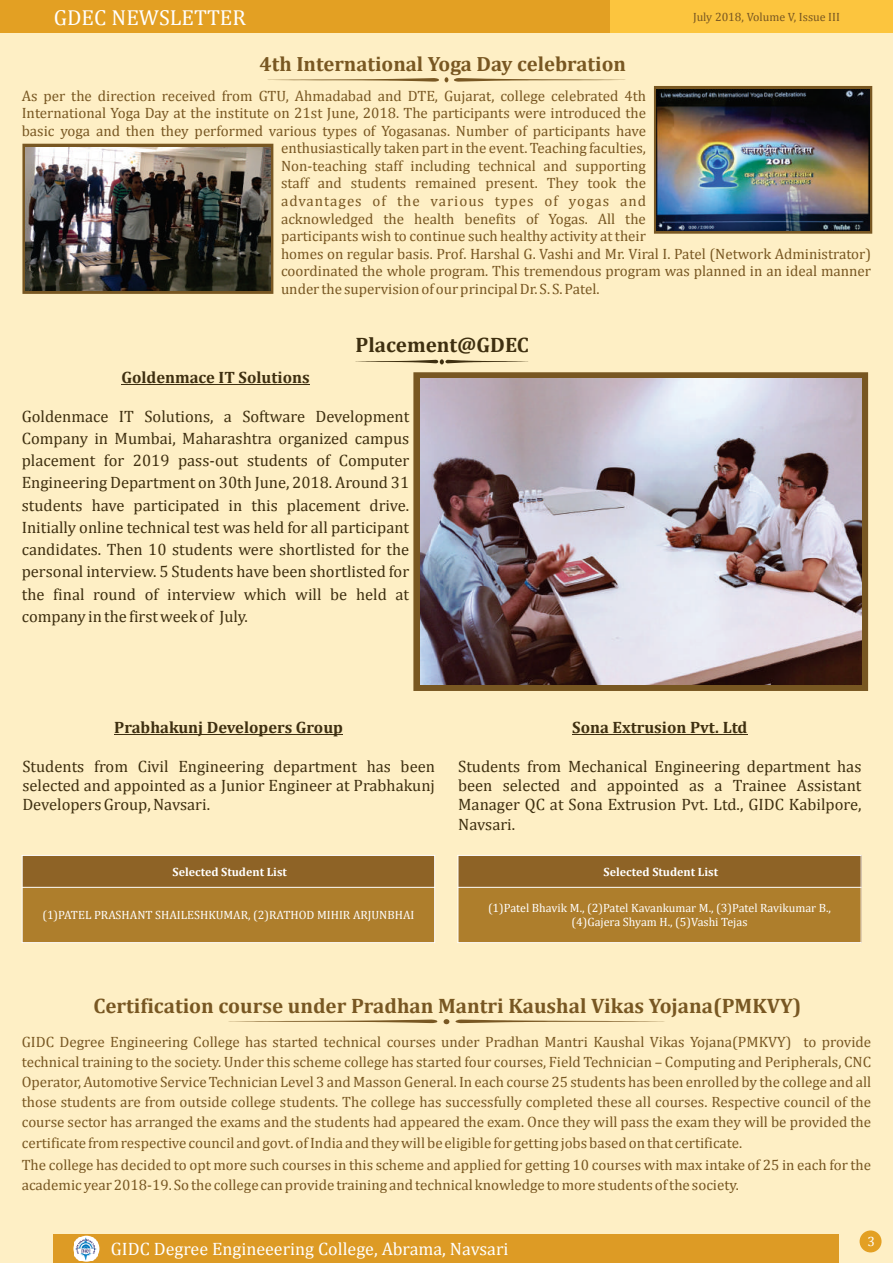
<style>
.page{position:relative;width:893px;height:1263px;background:#feefc5}
.page>*{position:absolute;margin:0;border:0;box-sizing:border-box;transform-origin:0 0}
.t1{font:21.75px "Cambria";color:#fff}
.t2{font:700 21px "Cambria";color:#785722}
.t3{font:700 21px "Cambria";color:#3e2f10}
.t4{font:700 20.7px "Cambria";color:#785722}
.t5{font:18px "Cambria";color:#fff}
.t6{font:16.5px/22.2px "Cambria";color:#3e2f10;text-align:justify}
.t7{font:700 16.5px "Cambria";color:#3e2f10}
.t8{font:15px/20.2px "Cambria";color:#785722;text-align:justify}
.t9{font:15px "Cambria";letter-spacing:.065em;color:#785722}
.t10{font:13.5px "Cambria";color:#fff}
.t11{font:12px/14.1px "Cambria";color:#fff;text-align:center}
.t12{font:700 12px "Cambria";color:#fff}
.t13{font:12px "Cambria";color:#785722}
</style>
<div class="page">
<div style="left:0;top:0;width:611px;height:33px;background:#e3a023"></div>
<div style="left:611px;top:0;width:282px;height:33px;background:#fcc53e"></div>
<div style="left:53px;top:1234px;width:786px;height:29px;background:#dd9b25"></div>
<div style="left:860px;top:1230px;width:21px;height:22px;background:#e3a023;border-radius:50%"></div>
<div style="left:73px;top:1236px;width:26px;height:26px;background:#fff;border-radius:50%"></div>
<img style="left:75px;top:1237px;width:23px;height:23px">
<svg style="left:455px;top:1019px;width:210px;height:4px"></svg>
<svg style="left:228px;top:1019px;width:209px;height:4px"></svg>
<svg style="left:444px;top:1019px;width:5px;height:5px"></svg>
<svg style="left:355px;top:359px;width:173px;height:5px"></svg>
<hr style="left:114px;top:734px;width:229px;height:1px;background:#3e2f10">
<div style="left:458px;top:855px;width:403px;height:32px;background:#8e6326"></div>
<div style="left:458px;top:887px;width:403px;height:55px;background:#ae7e2c"></div>
<hr style="left:458px;top:855px;width:1px;height:88px;background:#fff">
<hr style="left:861px;top:855px;width:1px;height:88px;background:#fff">
<hr style="left:458px;top:942px;width:403px;height:1px;background:#fff">
<hr style="left:458px;top:887px;width:403px;height:1px;background:#fff">
<hr style="left:458px;top:855px;width:403px;height:1px;background:#fff">
<hr style="left:572px;top:734px;width:175px;height:1px;background:#3e2f10">
<div style="left:22px;top:855px;width:413px;height:32px;background:#8e6326"></div>
<div style="left:22px;top:887px;width:413px;height:55px;background:#ae7e2c"></div>
<hr style="left:22px;top:855px;width:1px;height:88px;background:#fff">
<hr style="left:434px;top:855px;width:1px;height:88px;background:#fff">
<hr style="left:22px;top:942px;width:413px;height:1px;background:#fff">
<hr style="left:22px;top:887px;width:413px;height:1px;background:#fff">
<hr style="left:22px;top:855px;width:413px;height:1px;background:#fff">
<hr style="left:121px;top:384px;width:189px;height:1px;background:#3e2f10">
<svg style="left:267px;top:78px;width:172px;height:4px"></svg>
<svg style="left:445px;top:77px;width:180px;height:5px"></svg>
<div style="left:22px;top:144px;width:251px;height:150px;border:6px solid #785722"></div>
<img style="left:26px;top:147px;width:244px;height:143px">
<div style="left:654px;top:86px;width:219px;height:147px;border:6px solid #785722"></div>
<img style="left:657px;top:90px;width:212px;height:140px">
<div style="left:414px;top:372px;width:454px;height:319px;border:13px solid #785722"></div>
<img style="left:420px;top:378px;width:441px;height:307px">
<h1 class="t1" style="left:54px;top:8px;width:194px">GDEC NEWSLETTER</h1>
<p class="t13" style="left:693px;top:11px;width:148px">July 2018, Volume V, Issue III</p>
<h3 class="t4" style="left:260px;top:55px;width:368px">4th International Yoga Day celebration</h3>
<p class="t8" style="left:22px;top:86px;width:626px">As per the direction received from GTU, Ahmadabad and DTE, Gujarat, college celebrated 4th</p>
<p class="t8" style="left:22px;top:104px;width:626px">International Yoga Day at the institute on 21st June, 2018. The participants were introduced the</p>
<p class="t8" style="left:22px;top:121px;width:626px">basic yoga and then they performed various types of Yogasanas. Number of participants have</p>
<p class="t8" style="left:281px;top:139px;width:366px">enthusiastically taken part in the event. Teaching faculties,</p>
<p class="t8" style="left:281px;top:157px;width:366px">Non-teaching staff including technical and supporting</p>
<p class="t8" style="left:281px;top:174px;width:366px">staff and students remained present. They took the</p>
<p class="t9" style="left:281px;top:194px;width:366px">advantages of the various types of yogas and</p>
<p class="t8" style="left:281px;top:209px;width:366px">acknowledged the health benefits of Yogas. All the</p>
<p class="t8" style="left:281px;top:227px;width:366px">participants wish to continue such healthy activity at their</p>
<p class="t8" style="left:281px;top:244px;width:592px">homes on regular basis. Prof. Harshal G. Vashi and Mr. Viral I. Patel (Network Administrator)</p>
<p class="t8" style="left:281px;top:262px;width:592px">coordinated the whole program. This tremendous program was planned in an ideal manner</p>
<p class="t8" style="left:281px;top:280px;width:320px">under the supervision of our principal Dr. S. S. Patel.</p>
<h2 class="t3" style="left:356px;top:336px;width:175px">Placement@GDEC</h2>
<p class="t7" style="left:121px;top:370px;width:190px">Goldenmace IT Solutions</p>
<p class="t6" style="left:22px;top:406px;width:389px">Goldenmace IT Solutions, a Software Development Company in Mumbai, Maharashtra organized campus placement for 2019 pass-out students of Computer Engineering Department on 30th June, 2018. Around 31 students have participated in this placement drive.<br>Initially online technical test was held for all participant candidates. Then 10 students were shortlisted for the personal interview. 5 Students have been shortlisted for the final round of interview which will be held at company in the first week of July.</p>
<p class="t7" style="left:114px;top:720px;width:230px">Prabhakunj Developers Group</p>
<p class="t6" style="left:22px;top:757px;width:414px;line-height:19.4px">Students from Civil Engineering department has been selected and appointed as a Junior Engineer at Prabhakunj Developers Group, Navsari.</p>
<p class="t12" style="left:172px;top:866px;width:116px">Selected Student List</p>
<p class="t11" style="left:42px;top:909px;width:373px">(1)PATEL PRASHANT SHAILESHKUMAR, (2)RATHOD MIHIR ARJUNBHAI</p>
<p class="t7" style="left:572px;top:720px;width:177px">Sona Extrusion Pvt. Ltd</p>
<p class="t6" style="left:458px;top:757px;width:405px;line-height:19.4px">Students from Mechanical Engineering department has been selected and appointed as a Trainee Assistant Manager QC at Sona Extrusion Pvt. Ltd., GIDC Kabilpore, Navsari.</p>
<p class="t12" style="left:604px;top:866px;width:116px">Selected Student List</p>
<p class="t11" style="left:488px;top:902px;width:345px">(1)Patel Bhavik M., (2)Patel Kavankumar M., (3)Patel Ravikumar B., (4)Gajera Shyam H., (5)Vashi Tejas</p>
<h2 class="t2" style="left:93px;top:997px;width:709px">Certification course under Pradhan Mantri Kaushal Vikas Yojana(PMKVY)</h2>
<p class="t8" style="left:22px;top:1032px;width:851px">GIDC Degree Engineering College has started technical courses under Pradhan Mantri Kaushal Vikas Yojana(PMKVY) to provide technical training to the society. Under this scheme college has started four courses, Field Technician – Computing and Peripherals, CNC Operator, Automotive Service Technician Level 3 and Masson General. In each course 25 students has been enrolled by the college and all those students are from outside college students. The college has successfully completed these all courses. Respective council of the course sector has arranged the exams and the students had appeared the exam. Once they will pass the exam they will be provided the certificate from respective council and govt. of India and they will be eligible for getting jobs based on that certificate.</p>
<p class="t8" style="left:22px;top:1155px;width:851px">The college has decided to opt more such courses in this scheme and applied for getting 10 courses with max intake of 25 in each for the academic year 2018-19. So the college can provide training and technical knowledge to more students of the society.</p>
<p class="t5" style="left:111px;top:1241px;width:399px">GIDC Degree Engineeering College, Abrama, Navsari</p>
<p class="t10" style="left:867px;top:1235px;width:9px">3</p>
</div>
